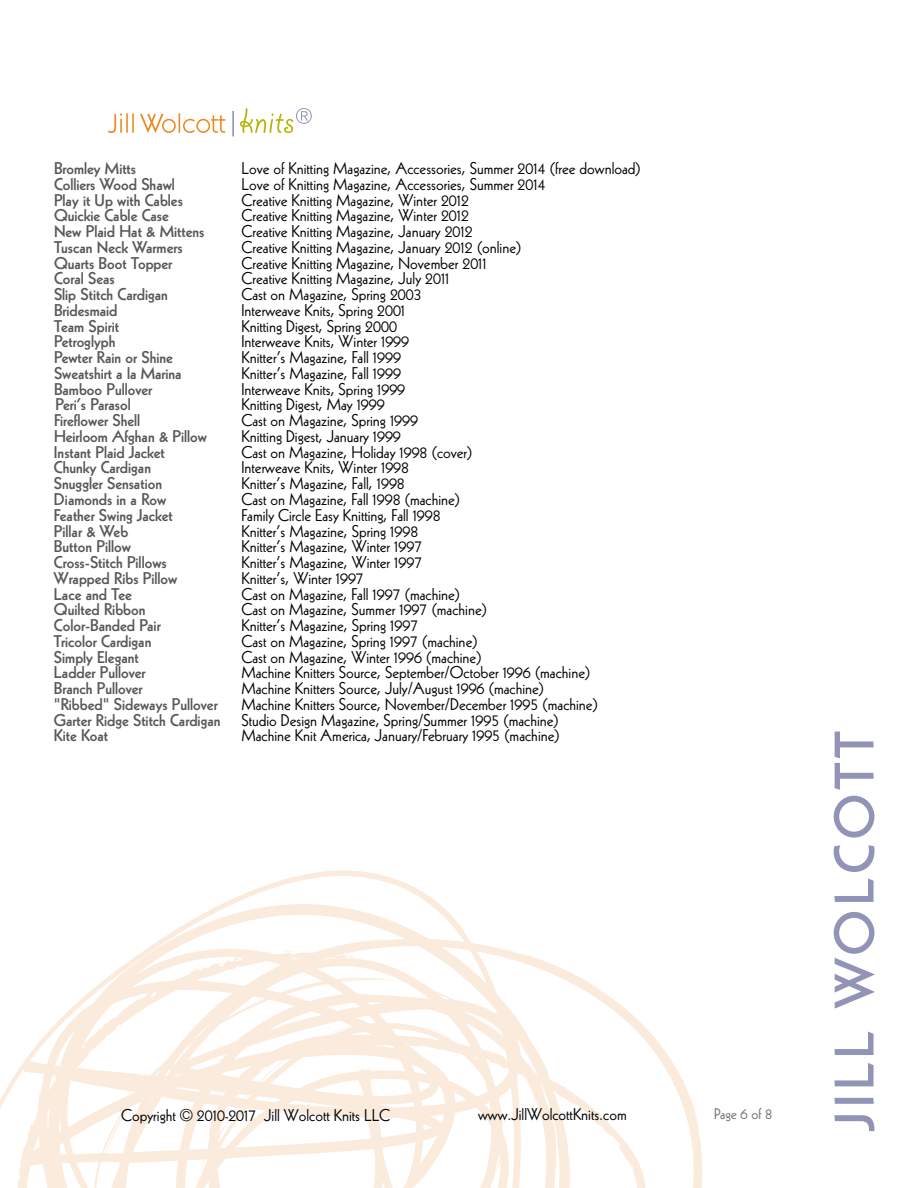
<style>
.page{position:relative;width:918px;height:1188px;background:#fff}
.page>*{position:absolute;margin:0;border:0;box-sizing:border-box;transform-origin:0 0}
.t1{font:800 54px "Kabel LT Std";color:#9194b6}
.t2{font:16.5px "Kabel LT Std";color:#000}
.t3{font:800 16.5px "Kabel LT Std";color:#58595b}
.t4{font:15px "Kabel LT Std";color:#6d6e71}
</style>
<div class="page">
<svg style="left:0;top:870px;width:651px;height:238px"></svg>
<svg style="left:425px;top:1018px;width:104px;height:16px"></svg>
<svg style="left:603px;top:989px;width:27px;height:21px"></svg>
<svg style="left:16px;top:950px;width:357px;height:238px"></svg>
<svg style="left:356px;top:959px;width:11px;height:2px"></svg>
<svg style="left:208px;top:1034px;width:495px;height:154px"></svg>
<svg style="left:108px;top:113px;width:14px;height:20px"></svg>
<hr style="left:126px;top:113px;width:2px;height:20px;background:#ec881d">
<hr style="left:132px;top:113px;width:2px;height:20px;background:#ec881d">
<svg style="left:140px;top:113px;width:85px;height:20px"></svg>
<hr style="left:232px;top:111px;width:2px;height:26px;background:#9194b6">
<svg style="left:240px;top:108px;width:72px;height:25px"></svg>
<p class="t3" style="left:54px;top:159px;width:84px">Bromley Mitts</p>
<p class="t2" style="left:242px;top:159px;width:401px">Love of Knitting Magazine, Accessories, Summer 2014 (free download)</p>
<p class="t3" style="left:54px;top:174px;width:123px">Colliers Wood Shawl</p>
<p class="t2" style="left:242px;top:174px;width:306px">Love of Knitting Magazine, Accessories, Summer 2014</p>
<p class="t3" style="left:54px;top:190px;width:130px">Play it Up with Cables</p>
<p class="t2" style="left:242px;top:190px;width:229px">Creative Knitting Magazine, Winter 2012</p>
<p class="t3" style="left:54px;top:206px;width:116px">Quickie Cable Case</p>
<p class="t2" style="left:242px;top:206px;width:229px">Creative Knitting Magazine, Winter 2012</p>
<p class="t3" style="left:54px;top:222px;width:152px">New Plaid Hat &amp; Mittens</p>
<p class="t2" style="left:242px;top:222px;width:233px">Creative Knitting Magazine, January 2012</p>
<p class="t3" style="left:54px;top:237px;width:130px">Tuscan Neck Warmers</p>
<p class="t2" style="left:242px;top:237px;width:282px">Creative Knitting Magazine, January 2012 (online)</p>
<p class="t3" style="left:54px;top:253px;width:120px">Quarts Boot Topper</p>
<p class="t2" style="left:242px;top:253px;width:247px">Creative Knitting Magazine, November 2011</p>
<p class="t3" style="left:54px;top:269px;width:62px">Coral Seas</p>
<p class="t2" style="left:242px;top:269px;width:210px">Creative Knitting Magazine, July 2011</p>
<p class="t3" style="left:54px;top:285px;width:115px">Slip Stitch Cardigan</p>
<p class="t2" style="left:242px;top:285px;width:182px">Cast on Magazine, Spring 2003</p>
<p class="t3" style="left:54px;top:301px;width:65px">Bridesmaid</p>
<p class="t2" style="left:242px;top:300px;width:165px">Interweave Knits, Spring 2001</p>
<p class="t3" style="left:54px;top:316px;width:67px">Team Spirit</p>
<p class="t2" style="left:242px;top:316px;width:157px">Knitting Digest, Spring 2000</p>
<p class="t3" style="left:54px;top:332px;width:63px">Petroglyph</p>
<p class="t2" style="left:242px;top:332px;width:169px">Interweave Knits, Winter 1999</p>
<p class="t3" style="left:54px;top:348px;width:120px">Pewter Rain or Shine</p>
<p class="t2" style="left:242px;top:348px;width:161px">Knitter’s Magazine, Fall 1999</p>
<p class="t3" style="left:54px;top:364px;width:129px">Sweatshirt a la Marina</p>
<p class="t2" style="left:242px;top:363px;width:161px">Knitter’s Magazine, Fall 1999</p>
<p class="t3" style="left:54px;top:379px;width:100px">Bamboo Pullover</p>
<p class="t2" style="left:242px;top:379px;width:165px">Interweave Knits, Spring 1999</p>
<p class="t3" style="left:56px;top:395px;width:77px">Peri’s Parasol</p>
<p class="t2" style="left:242px;top:395px;width:145px">Knitting Digest, May 1999</p>
<p class="t3" style="left:54px;top:411px;width:88px">Fireflower Shell</p>
<p class="t2" style="left:242px;top:411px;width:178px">Cast on Magazine, Spring 1999</p>
<p class="t3" style="left:54px;top:427px;width:154px">Heirloom Afghan &amp; Pillow</p>
<p class="t2" style="left:241px;top:427px;width:161px">Knitting Digest, January 1999</p>
<p class="t3" style="left:54px;top:442px;width:112px">Instant Plaid Jacket</p>
<p class="t2" style="left:241px;top:442px;width:233px">Cast on Magazine, Holiday 1998 (cover)</p>
<p class="t3" style="left:54px;top:458px;width:99px">Chunky Cardigan</p>
<p class="t2" style="left:241px;top:458px;width:169px">Interweave Knits, Winter 1998</p>
<p class="t3" style="left:54px;top:474px;width:110px">Snuggler Sensation</p>
<p class="t2" style="left:241px;top:474px;width:165px">Knitter’s Magazine, Fall, 1998</p>
<p class="t3" style="left:54px;top:490px;width:114px">Diamonds in a Row</p>
<p class="t2" style="left:241px;top:490px;width:221px">Cast on Magazine, Fall 1998 (machine)</p>
<p class="t3" style="left:54px;top:505px;width:120px">Feather Swing Jacket</p>
<p class="t2" style="left:241px;top:505px;width:201px">Family Circle Easy Knitting, Fall 1998</p>
<p class="t3" style="left:54px;top:521px;width:76px">Pillar &amp; Web</p>
<p class="t2" style="left:241px;top:521px;width:178px">Knitter’s Magazine, Spring 1998</p>
<p class="t3" style="left:54px;top:537px;width:78px">Button Pillow</p>
<p class="t2" style="left:241px;top:537px;width:182px">Knitter’s Magazine, Winter 1997</p>
<p class="t3" style="left:54px;top:553px;width:114px">Cross-Stitch Pillows</p>
<p class="t2" style="left:241px;top:553px;width:182px">Knitter’s Magazine, Winter 1997</p>
<p class="t3" style="left:54px;top:568px;width:125px">Wrapped Ribs Pillow</p>
<p class="t2" style="left:241px;top:568px;width:124px">Knitter’s, Winter 1997</p>
<p class="t3" style="left:54px;top:584px;width:79px">Lace and Tee</p>
<p class="t2" style="left:241px;top:584px;width:221px">Cast on Magazine, Fall 1997 (machine)</p>
<p class="t3" style="left:54px;top:600px;width:93px">Quilted Ribbon</p>
<p class="t2" style="left:241px;top:600px;width:247px">Cast on Magazine, Summer 1997 (machine)</p>
<p class="t3" style="left:54px;top:616px;width:108px">Color-Banded Pair</p>
<p class="t2" style="left:241px;top:616px;width:178px">Knitter’s Magazine, Spring 1997</p>
<p class="t3" style="left:54px;top:631px;width:99px">Tricolor Cardigan</p>
<p class="t2" style="left:241px;top:631px;width:238px">Cast on Magazine, Spring 1997 (machine)</p>
<p class="t3" style="left:54px;top:647px;width:86px">Simply Elegant</p>
<p class="t2" style="left:241px;top:647px;width:242px">Cast on Magazine, Winter 1996 (machine)</p>
<p class="t3" style="left:54px;top:663px;width:93px">Ladder Pullover</p>
<p class="t2" style="left:241px;top:663px;width:351px">Machine Knitters Source, September/October 1996 (machine)</p>
<p class="t3" style="left:54px;top:679px;width:90px">Branch Pullover</p>
<p class="t2" style="left:241px;top:679px;width:304px">Machine Knitters Source, July/August 1996 (machine)</p>
<p class="t3" style="left:54px;top:694px;width:165px">"Ribbed" Sideways Pullover</p>
<p class="t2" style="left:241px;top:694px;width:358px">Machine Knitters Source, November/December 1995 (machine)</p>
<p class="t3" style="left:54px;top:710px;width:168px">Garter Ridge Stitch Cardigan</p>
<p class="t2" style="left:241px;top:710px;width:319px">Studio Design Magazine, Spring/Summer 1995 (machine)</p>
<p class="t3" style="left:54px;top:726px;width:56px">Kite Koat</p>
<p class="t2" style="left:241px;top:726px;width:320px">Machine Knit America, January/February 1995 (machine)</p>
<p class="t2" style="left:121px;top:1105px;width:271px">Copyright © 2010-2017 Jill Wolcott Knits LLC</p>
<p class="t4" style="left:714px;top:1105px;width:60px">Page 6 of 8</p>
<p class="t2" style="left:478px;top:1105px;width:150px">www.JillWolcottKnits.com</p>
<h1 class="t1" style="left:823px;top:1130px;width:401px;rotate:-90deg">jill wolcott</h1>
</div>
